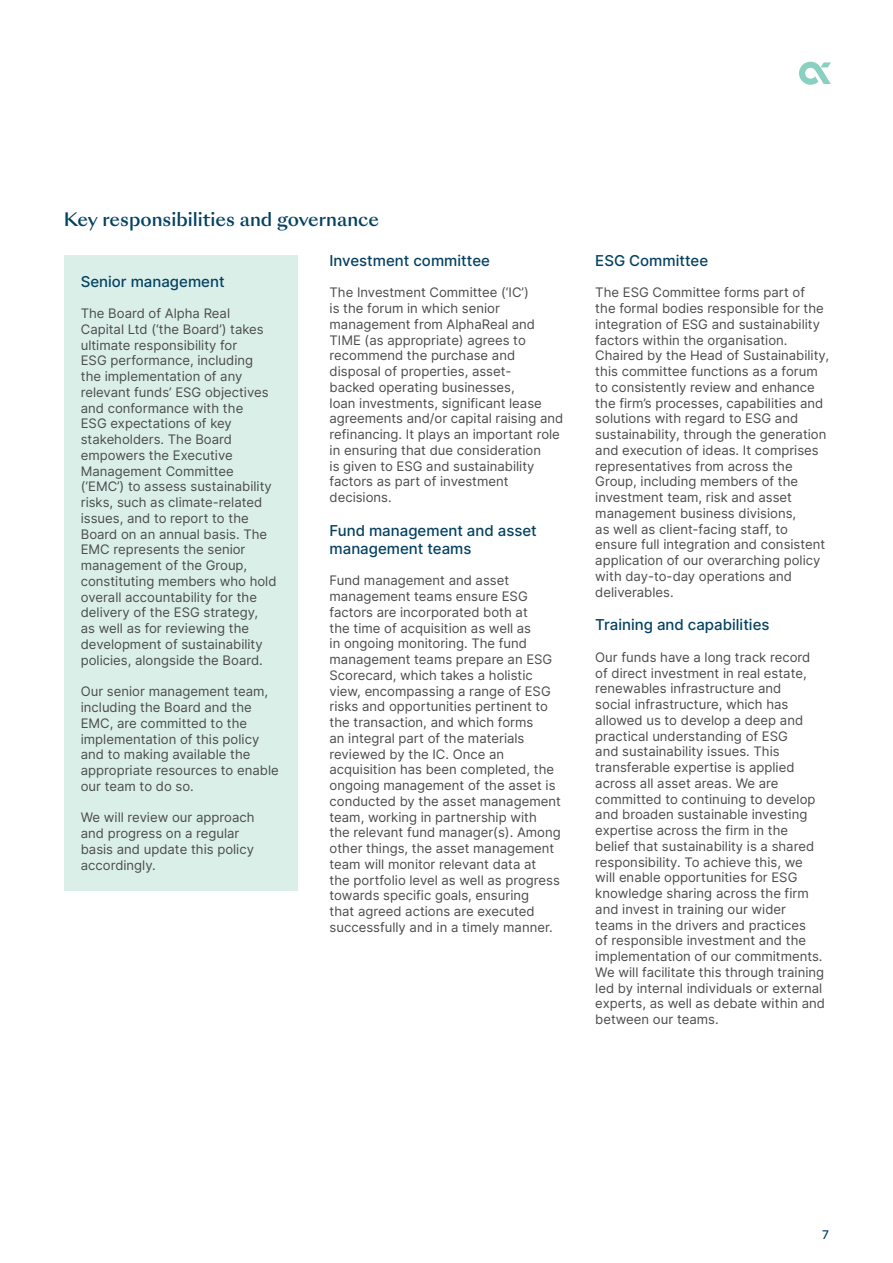
<style>
.page{position:relative;width:893px;height:1263px;background:#fff}
.page>*{position:absolute;margin:0;border:0;box-sizing:border-box;transform-origin:0 0}
.Subhead{font:500 18px "Sang Bleu Sunrise";color:#044161}
.Sub_2{font:15px/18px "Inter";color:#044161}
.Body{font:13.2px/15.8px "Inter";color:#4b4c4d}
.t1{font:12px "Inter";color:#044161}
</style>
<div class="page">
<div style="left:64px;top:255px;width:234px;height:636px;background:#dbefe9"></div>
<svg style="left:799px;top:62px;width:32px;height:23px"></svg>
<p class="Subhead" style="left:64px;top:207px;width:317px">Key responsibilities and governance</p>
<p class="Sub_2" style="left:330px;top:251px;width:162px">Investment committee</p>
<p class="Body" style="left:330px;top:284px;width:235px">The Investment Committee (‘IC’)<br>is the forum in which senior management from AlphaReal and<br>TIME (as appropriate) agrees to recommend the purchase and disposal of properties, asset-<br>backed operating businesses,<br>loan investments, significant lease agreements and/or capital raising and refinancing. It plays an important role in ensuring that due consideration<br>is given to ESG and sustainability factors as part of investment decisions.</p>
<p class="Sub_2" style="left:330px;top:521px;width:209px">Fund management and asset management teams</p>
<p class="Body" style="left:330px;top:572px;width:233px">Fund management and asset management teams ensure ESG factors are incorporated both at<br>the time of acquisition as well as<br>in ongoing monitoring. The fund management teams prepare an ESG Scorecard, which takes a holistic view, encompassing a range of ESG risks and opportunities pertinent to the transaction, and which forms<br>an integral part of the materials reviewed by the IC. Once an acquisition has been completed, the ongoing management of the asset is conducted by the asset management team, working in partnership with<br>the relevant fund manager(s). Among other things, the asset management team will monitor relevant data at<br>the portfolio level as well as progress towards specific goals, ensuring<br>that agreed actions are executed successfully and in a timely manner.</p>
<p class="Sub_2" style="left:81px;top:272px;width:145px">Senior management</p>
<p class="Body" style="left:81px;top:305px;width:197px">The Board of Alpha Real<br>Capital Ltd (‘the Board’) takes ultimate responsibility for<br>ESG performance, including the implementation of any relevant funds’ ESG objectives and conformance with the<br>ESG expectations of key stakeholders. The Board empowers the Executive<br>Management Committee (‘EMC’) to assess sustainability risks, such as climate-related issues, and to report to the<br>Board on an annual basis. The<br>EMC represents the senior management of the Group, constituting members who hold overall accountability for the delivery of the ESG strategy,<br>as well as for reviewing the development of sustainability policies, alongside the Board.</p>
<p class="Body" style="left:81px;top:683px;width:199px">Our senior management team, including the Board and the<br>EMC, are committed to the implementation of this policy and to making available the appropriate resources to enable our team to do so.</p>
<p class="Body" style="left:81px;top:809px;width:175px">We will review our approach and progress on a regular basis and update this policy accordingly.</p>
<p class="Sub_2" style="left:595px;top:251px;width:114px">ESG Committee</p>
<p class="Body" style="left:595px;top:284px;width:235px">The ESG Committee forms part of<br>the formal bodies responsible for the integration of ESG and sustainability factors within the organisation.<br>Chaired by the Head of Sustainability, this committee functions as a forum to consistently review and enhance the firm’s processes, capabilities and solutions with regard to ESG and sustainability, through the generation and execution of ideas. It comprises representatives from across the Group, including members of the investment team, risk and asset management business divisions,<br>as well as client-facing staff, to ensure full integration and consistent application of our overarching policy with day-to-day operations and deliverables.</p>
<p class="Sub_2" style="left:595px;top:616px;width:176px">Training and capabilities</p>
<p class="Body" style="left:595px;top:649px;width:231px">Our funds have a long track record of direct investment in real estate, renewables infrastructure and<br>social infrastructure, which has allowed us to develop a deep and practical understanding of ESG<br>and sustainability issues. This transferable expertise is applied across all asset areas. We are committed to continuing to develop and broaden sustainable investing expertise across the firm in the belief that sustainability is a shared responsibility. To achieve this, we will enable opportunities for ESG knowledge sharing across the firm and invest in training our wider teams in the drivers and practices<br>of responsible investment and the implementation of our commitments.<br>We will facilitate this through training led by internal individuals or external experts, as well as debate within and between our teams.</p>
<p class="t1" style="left:822px;top:1226px;width:8px">7</p>
</div>
